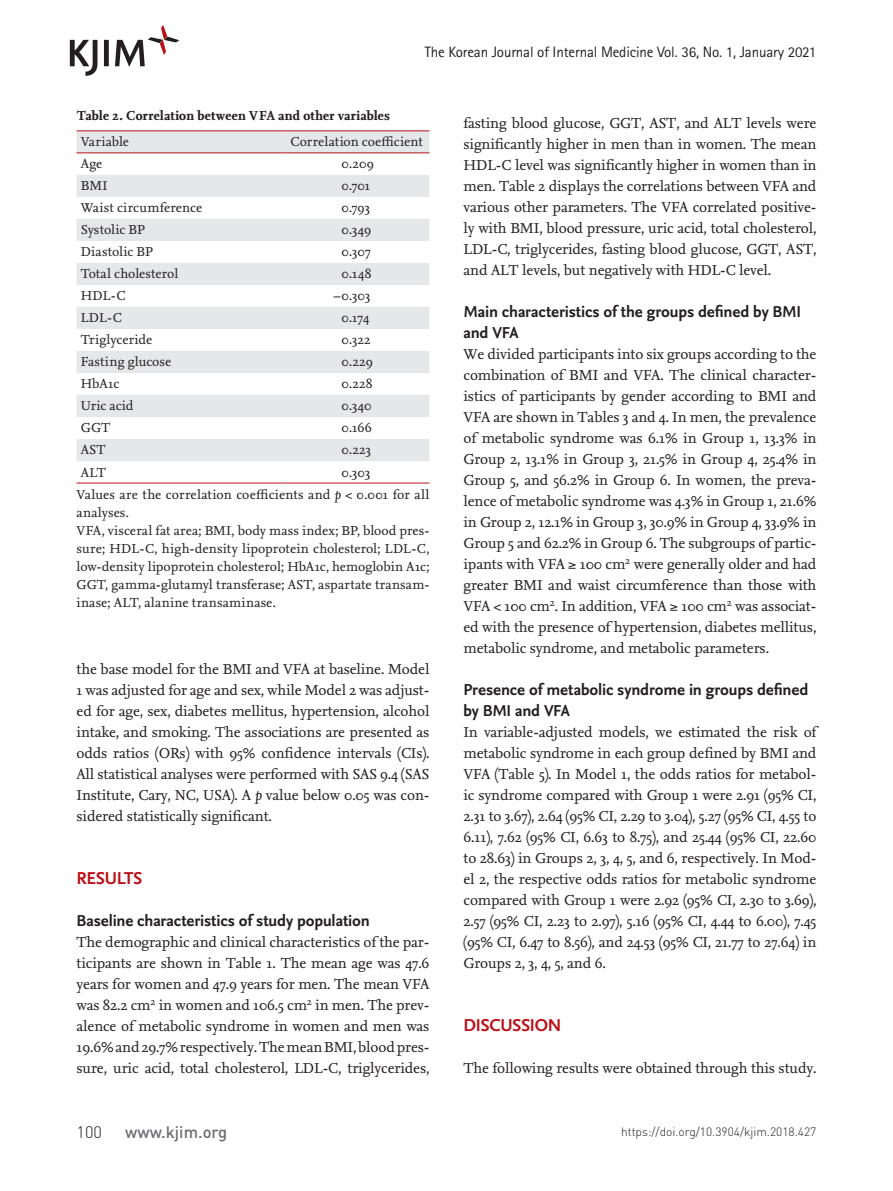
<style>
.page{position:relative;width:893px;height:1191px;background:#fff}
.page>*{position:absolute;margin:0;border:0;box-sizing:border-box;transform-origin:0 0}
.제목1{font:700 18px "Nexus Sans";letter-spacing:-.02em;color:#bb1018}
.제목2{font:700 16.5px/21px "Nexus Sans";letter-spacing:-.01em;color:#231f20}
.t1{font:500 16.5px "DIN Pro";color:#6c6d70}
.t2{font:300 16.5px "DIN Pro";color:#231f20}
.본문첫단락{font:15px/21px "Nexus Serif";letter-spacing:-.01em;color:#231f20;text-align:justify}
.t3{font:15px "Rotis Sans Serif Std";letter-spacing:-.01em;color:#231f20}
.테이블{font:13.5px/18px "Nexus Serif";letter-spacing:.01em;color:#231f20}
.테이블제목{font:700 13.5px "Nexus Serif";color:#231f20}
.테이블-2{font:13.5px "Nexus Serif";letter-spacing:-.01em;color:#231f20}
.t4{font:300 12px "DIN Pro";color:#231f20}
.s1{font-style:italic}
</style>
<div class="page">
<svg style="left:70px;top:25px;width:109px;height:51px"></svg>
<svg style="left:77px;top:131px;width:352px;height:330px;fill:#e6e7e9"></svg>
<hr style="left:77px;top:130px;width:209px;height:1px;background:#bb1018">
<hr style="left:286px;top:130px;width:143px;height:1px;background:#bb1018">
<hr style="left:77px;top:152px;width:209px;height:1px;background:#bb1018">
<hr style="left:286px;top:152px;width:143px;height:1px;background:#bb1018">
<hr style="left:77px;top:482px;width:209px;height:1px;background:#bb1018">
<hr style="left:286px;top:482px;width:143px;height:1px;background:#bb1018">
<p class="t3" style="left:425px;top:43px;width:393px">The Korean Journal of Internal Medicine Vol. 36, No. 1, January 2021</p>
<p class="테이블제목" style="left:77px;top:107px;width:315px">Table 2. Correlation between VFA and other variables</p>
<p class="테이블" style="left:81px;top:133px;width:50px">Variable</p>
<p class="테이블" style="left:291px;top:133px;width:134px">Correlation coefficient</p>
<p class="테이블" style="left:81px;top:155px;width:23px">Age</p>
<p class="테이블" style="left:341px;top:155px;width:34px">0.209</p>
<p class="테이블" style="left:81px;top:177px;width:28px">BMI</p>
<p class="테이블" style="left:341px;top:177px;width:31px">0.701</p>
<p class="테이블" style="left:81px;top:199px;width:123px">Waist circumference</p>
<p class="테이블" style="left:341px;top:199px;width:30px">0.793</p>
<p class="테이블" style="left:81px;top:221px;width:66px">Systolic BP</p>
<p class="테이블" style="left:341px;top:221px;width:31px">0.349</p>
<p class="테이블" style="left:81px;top:243px;width:74px">Diastolic BP</p>
<p class="테이블" style="left:341px;top:243px;width:31px">0.307</p>
<p class="테이블" style="left:81px;top:265px;width:99px">Total cholesterol</p>
<p class="테이블" style="left:341px;top:265px;width:32px">0.148</p>
<p class="테이블" style="left:81px;top:287px;width:46px">HDL-C</p>
<p class="테이블" style="left:334px;top:287px;width:38px">–0.303</p>
<p class="테이블" style="left:81px;top:309px;width:42px">LDL-C</p>
<p class="테이블" style="left:341px;top:309px;width:29px">0.174</p>
<p class="테이블" style="left:81px;top:331px;width:73px">Triglyceride</p>
<p class="테이블" style="left:341px;top:331px;width:31px">0.322</p>
<p class="테이블" style="left:81px;top:353px;width:92px">Fasting glucose</p>
<p class="테이블" style="left:341px;top:353px;width:33px">0.229</p>
<p class="테이블" style="left:81px;top:375px;width:40px">HbA1c</p>
<p class="테이블" style="left:341px;top:375px;width:33px">0.228</p>
<p class="테이블-2" style="left:81px;top:397px;width:54px">Uric acid</p>
<p class="테이블" style="left:341px;top:397px;width:32px">0.340</p>
<p class="테이블" style="left:81px;top:419px;width:31px">GGT</p>
<p class="테이블" style="left:341px;top:419px;width:32px">0.166</p>
<p class="테이블" style="left:81px;top:441px;width:26px">AST</p>
<p class="테이블" style="left:341px;top:441px;width:31px">0.223</p>
<p class="테이블" style="left:81px;top:463px;width:27px">ALT</p>
<p class="테이블" style="left:341px;top:463px;width:30px">0.303</p>
<p class="테이블" style="left:77px;top:485px;width:354px">Values are the correlation coefficients and <span class="s1">p</span> &lt; 0.001 for all analyses.</p>
<p class="테이블" style="left:77px;top:521px;width:354px;text-align:justify">VFA, visceral fat area; BMI, body mass index; BP, blood pres&shy;sure; HDL-C, high-density lipoprotein cholesterol; LDL-C, low-density lipoprotein cholesterol; HbA1c, hemoglobin A1c; GGT, gamma-glutamyl transferase; AST, aspartate transam&shy;inase; ALT, alanine transaminase.</p>
<p class="본문첫단락" style="left:77px;top:658px;width:354px">the base model for the BMI and VFA at baseline. Model 1 was adjusted for age and sex, while Model 2 was adjust&shy;ed for age, sex, diabetes mellitus, hypertension, alcohol intake, and smoking. The associations are presented as odds ratios (ORs) with 95% confidence intervals (CIs).<br>All statistical analyses were performed with SAS 9.4 (SAS Institute, Cary, NC, USA). A <span class="s1">p</span> value below 0.05 was con&shy;sidered statistically significant.</p>
<p class="제목1" style="left:77px;top:866px;width:67px">RESULTS</p>
<p class="제목2" style="left:77px;top:909px;width:295px">Baseline characteristics of study population</p>
<p class="본문첫단락" style="left:77px;top:931px;width:354px">The demographic and clinical characteristics of the par&shy;ticipants are shown in Table 1. The mean age was 47.6 years for women and 47.9 years for men. The mean VFA was 82.2 cm<sup>2</sup> in women and 106.5 cm<sup>2</sup> in men. The prev&shy;alence of metabolic syndrome in women and men was 19.6% and 29.7% respectively. The mean BMI, blood pres&shy;sure, uric acid, total cholesterol, LDL-C, triglycerides,</p>
<p class="본문첫단락" style="left:463px;top:112px;width:354px">fasting blood glucose, GGT, AST, and ALT levels were significantly higher in men than in women. The mean HDL-C level was significantly higher in women than in men. Table 2 displays the correlations between VFA and various other parameters. The VFA correlated positive&shy;ly with BMI, blood pressure, uric acid, total cholesterol, LDL-C, triglycerides, fasting blood glucose, GGT, AST, and ALT levels, but negatively with HDL-C level.</p>
<p class="제목2" style="left:463px;top:300px;width:339px">Main characteristics of the groups defined by BMI and VFA</p>
<p class="본문첫단락" style="left:463px;top:343px;width:354px">We divided participants into six groups according to the combination of BMI and VFA. The clinical character&shy;istics of participants by gender according to BMI and VFA are shown in Tables 3 and 4. In men, the prevalence of metabolic syndrome was 6.1% in Group 1, 13.3% in Group 2, 13.1% in Group 3, 21.5% in Group 4, 25.4% in Group 5, and 56.2% in Group 6. In women, the preva&shy;lence of metabolic syndrome was 4.3% in Group 1, 21.6% in Group 2, 12.1% in Group 3, 30.9% in Group 4, 33.9% in Group 5 and 62.2% in Group 6. The subgroups of partic&shy;ipants with VFA ≥ 100 cm<sup>2</sup> were generally older and had greater BMI and waist circumference than those with VFA &lt; 100 cm<sup>2</sup>. In addition, VFA ≥ 100 cm<sup>2</sup> was associat&shy;ed with the presence of hypertension, diabetes mellitus, metabolic syndrome, and metabolic parameters.</p>
<p class="제목2" style="left:463px;top:678px;width:346px">Presence of metabolic syndrome in groups defined by BMI and VFA</p>
<p class="본문첫단락" style="left:463px;top:721px;width:354px">In variable-adjusted models, we estimated the risk of metabolic syndrome in each group defined by BMI and VFA (Table 5). In Model 1, the odds ratios for metabol&shy;ic syndrome compared with Group 1 were 2.91 (95% CI, 2.31 to 3.67), 2.64 (95% CI, 2.29 to 3.04), 5.27 (95% CI, 4.55 to 6.11), 7.62 (95% CI, 6.63 to 8.75), and 25.44 (95% CI, 22.60 to 28.63) in Groups 2, 3, 4, 5, and 6, respectively. In Mod&shy;el 2, the respective odds ratios for metabolic syndrome compared with Group 1 were 2.92 (95% CI, 2.30 to 3.69), 2.57 (95% CI, 2.23 to 2.97), 5.16 (95% CI, 4.44 to 6.00), 7.45 (95% CI, 6.47 to 8.56), and 24.53 (95% CI, 21.77 to 27.64) in Groups 2, 3, 4, 5, and 6.</p>
<p class="제목1" style="left:463px;top:1013px;width:99px">DISCUSSION</p>
<p class="본문첫단락" style="left:463px;top:1057px;width:354px">The following results were obtained through this study.</p>
<p class="t2" style="left:77px;top:1120px;width:27px">100</p>
<p class="t1" style="left:125px;top:1120px;width:104px">www.kjim.org</p>
<p class="t4" style="left:621px;top:1123px;width:197px">https://doi.org/10.3904/kjim.2018.427</p>
</div>
